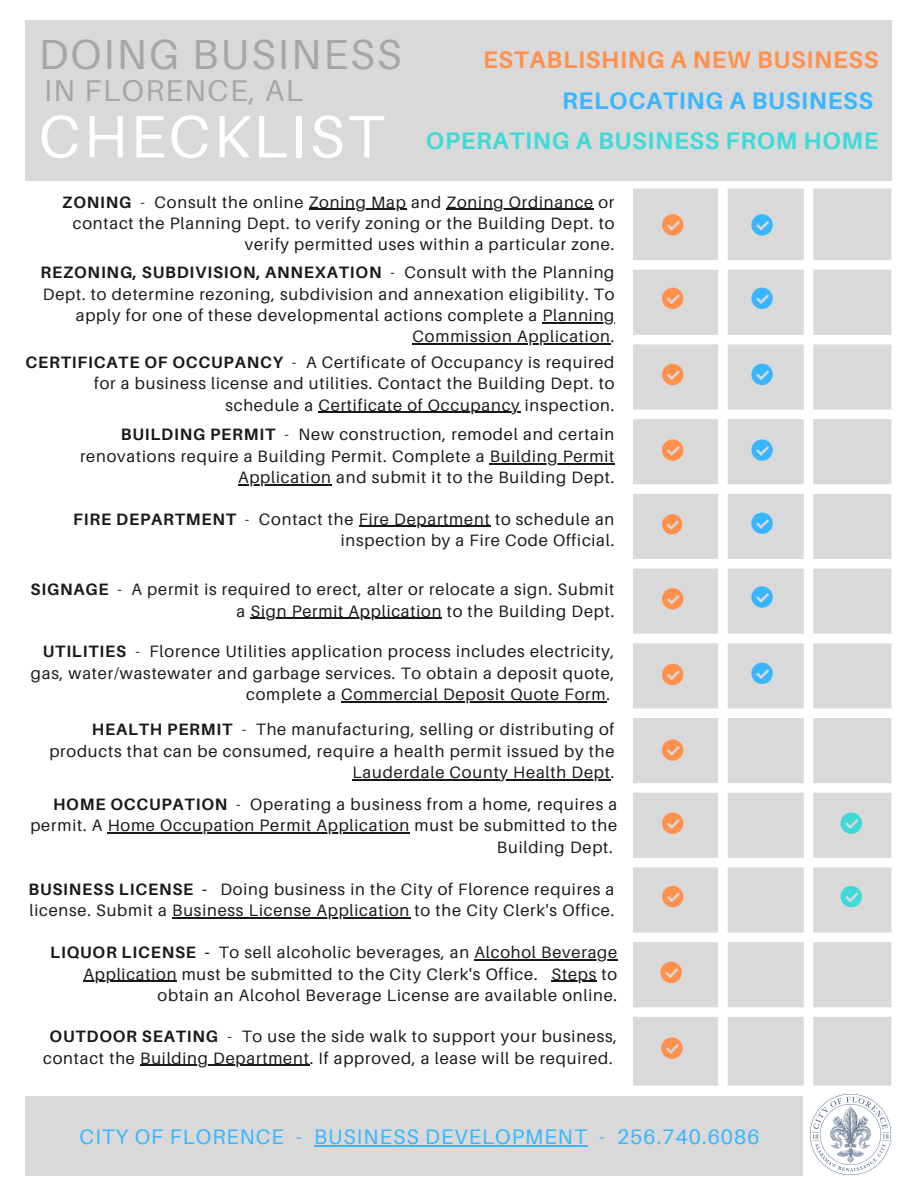
<style>
.page{position:relative;width:918px;height:1188px;background:#fff}
.page>*{position:absolute;margin:0;border:0;box-sizing:border-box;transform-origin:0 0}
.t1{font:60px "Aileron";letter-spacing:.05em;color:#fff}
.t2{font:42px "Aileron";letter-spacing:.05em;color:#a6a6a6}
.t3{font:30px "Aileron";letter-spacing:.05em;color:#a6a6a6}
.t4{font:700 24px "Aileron";letter-spacing:.03em;color:#3edad8}
.t5{font:700 24px "Aileron";letter-spacing:.03em;color:#ff914d}
.t6{font:700 24px "Aileron";letter-spacing:.03em;color:#38b6ff}
.t7{font:21px "Aileron";letter-spacing:.05em;color:#38b6ff}
.t8{font:16.5px/21.3px "Aileron";letter-spacing:.05em;color:#191919;text-align:right}
.s1{font-weight:700}
</style>
<div class="page">
<div style="left:25px;top:20px;width:866px;height:160px;background:#d9d9d9"></div>
<svg style="left:633px;top:189px;width:258px;height:897px;fill:#d9d9d9"></svg>
<svg style="left:351px;top:702px;width:50px;height:1px"></svg>
<svg style="left:662px;top:214px;width:21px;height:22px"></svg>
<img style="left:809px;top:1094px;width:82px;height:82px">
<svg style="left:662px;top:514px;width:20px;height:20px"></svg>
<div style="left:25px;top:1096px;width:777px;height:80px;background:#d9d9d9"></div>
<hr style="left:319px;top:412px;width:202px;height:1px;background:#191919">
<hr style="left:341px;top:701px;width:265px;height:1px;background:#191919">
<hr style="left:309px;top:209px;width:98px;height:1px;background:#191919">
<hr style="left:447px;top:209px;width:147px;height:1px;background:#191919">
<hr style="left:352px;top:779px;width:259px;height:1px;background:#191919">
<hr style="left:314px;top:1145px;width:274px;height:2px;background:#38b6ff">
<hr style="left:251px;top:618px;width:191px;height:1px;background:#191919">
<hr style="left:359px;top:526px;width:132px;height:1px;background:#191919">
<hr style="left:108px;top:833px;width:302px;height:1px;background:#191919">
<hr style="left:543px;top:322px;width:72px;height:1px;background:#191919">
<hr style="left:413px;top:343px;width:198px;height:2px;background:#191919">
<hr style="left:490px;top:463px;width:125px;height:1px;background:#191919">
<hr style="left:238px;top:484px;width:94px;height:1px;background:#191919">
<hr style="left:475px;top:959px;width:143px;height:2px;background:#191919">
<hr style="left:84px;top:981px;width:93px;height:1px;background:#191919">
<hr style="left:552px;top:981px;width:45px;height:1px;background:#191919">
<hr style="left:140px;top:1065px;width:170px;height:1px;background:#191919">
<svg style="left:662px;top:288px;width:21px;height:21px"></svg>
<svg style="left:662px;top:364px;width:21px;height:21px"></svg>
<svg style="left:662px;top:439px;width:21px;height:22px"></svg>
<svg style="left:662px;top:588px;width:21px;height:21px"></svg>
<svg style="left:662px;top:664px;width:21px;height:21px"></svg>
<svg style="left:662px;top:739px;width:21px;height:22px"></svg>
<svg style="left:662px;top:813px;width:21px;height:21px"></svg>
<svg style="left:662px;top:886px;width:21px;height:21px"></svg>
<svg style="left:660px;top:962px;width:22px;height:21px"></svg>
<svg style="left:661px;top:1037px;width:22px;height:22px"></svg>
<svg style="left:751px;top:214px;width:22px;height:22px"></svg>
<svg style="left:751px;top:288px;width:22px;height:21px"></svg>
<svg style="left:751px;top:364px;width:22px;height:21px"></svg>
<svg style="left:751px;top:439px;width:22px;height:22px"></svg>
<svg style="left:751px;top:513px;width:22px;height:21px"></svg>
<svg style="left:751px;top:586px;width:22px;height:22px"></svg>
<svg style="left:751px;top:663px;width:22px;height:21px"></svg>
<svg style="left:841px;top:886px;width:21px;height:21px"></svg>
<svg style="left:841px;top:813px;width:21px;height:21px"></svg>
<hr style="left:172px;top:917px;width:238px;height:1px;background:#191919">
<p class="t2" style="left:39px;top:28px;width:364px">DOING BUSINESS</p>
<p class="t3" style="left:44px;top:72px;width:261px">IN FLORENCE, AL</p>
<p class="t1" style="left:39px;top:99px;width:347px">CHECKLIST</p>
<p class="t5" style="left:483px;top:45px;width:397px">ESTABLISHING A NEW BUSINESS</p>
<p class="t6" style="left:562px;top:85px;width:312px">RELOCATING A BUSINESS</p>
<p class="t4" style="left:426px;top:126px;width:454px">OPERATING A BUSINESS FROM HOME</p>
<p class="t8" style="left:62px;top:191px;width:554px"><span class="s1">ZONING</span> - Consult the online Zoning Map and Zoning Ordinance or contact the Planning Dept. to verify zoning or the Building Dept. to verify permitted uses within a particular zone.</p>
<p class="t8" style="left:41px;top:261px;width:575px"><span class="s1">REZONING, SUBDIVISION, ANNEXATION</span> - Consult with the Planning Dept. to determine rezoning, subdivision and annexation eligibility. To apply for one of these developmental actions complete a Planning Commission Application.</p>
<p class="t8" style="left:25px;top:351px;width:590px"><span class="s1">CERTIFICATE OF OCCUPANCY</span> - A Certificate of Occupancy is required for a business license and utilities. Contact the Building Dept. to schedule a Certificate of Occupancy inspection.</p>
<p class="t8" style="left:80px;top:424px;width:536px"><span class="s1">BUILDING PERMIT</span> - New construction, remodel and certain renovations require a Building Permit. Complete a Building Permit<br>Application and submit it to the Building Dept.</p>
<p class="t8" style="left:73px;top:508px;width:543px"><span class="s1">FIRE DEPARTMENT</span> - Contact the Fire Department to schedule an inspection by a Fire Code Official.</p>
<p class="t8" style="left:31px;top:579px;width:585px"><span class="s1">SIGNAGE</span> - A permit is required to erect, alter or relocate a sign. Submit a Sign Permit Application to the Building Dept.</p>
<p class="t8" style="left:31px;top:640px;width:585px"><span class="s1">UTILITIES</span> - Florence Utilities application process includes electricity, gas, water/wastewater and garbage services. To obtain a deposit quote, complete a Commercial Deposit Quote Form.</p>
<p class="t8" style="left:49px;top:718px;width:567px"><span class="s1">HEALTH PERMIT</span> - The manufacturing, selling or distributing of products that can be consumed, require a health permit issued by the<br>Lauderdale County Health Dept.</p>
<p class="t8" style="left:30px;top:793px;width:588px"><span class="s1">HOME OCCUPATION</span> - Operating a business from a home, requires a permit. A Home Occupation Permit Application must be submitted to the<br>Building Dept.</p>
<p class="t8" style="left:28px;top:878px;width:588px;text-align:left"><span class="s1">BUSINESS LICENSE -</span> Doing business in the City of Florence requires a license. Submit a Business License Application to the City Clerk's Office.</p>
<p class="t8" style="left:50px;top:942px;width:568px"><span class="s1">LIQUOR LICENSE -</span> To sell alcoholic beverages, an Alcohol Beverage<br>Application must be submitted to the City Clerk's Office. Steps to obtain an Alcohol Beverage License are available online.</p>
<p class="t8" style="left:43px;top:1025px;width:576px;text-align:center"><span class="s1">OUTDOOR SEATING</span> - To use the side walk to support your business, contact the Building Department. If approved, a lease will be required.</p>
<p class="t7" style="left:80px;top:1124px;width:681px">CITY OF FLORENCE - BUSINESS DEVELOPMENT - 256.740.6086</p>
</div>
